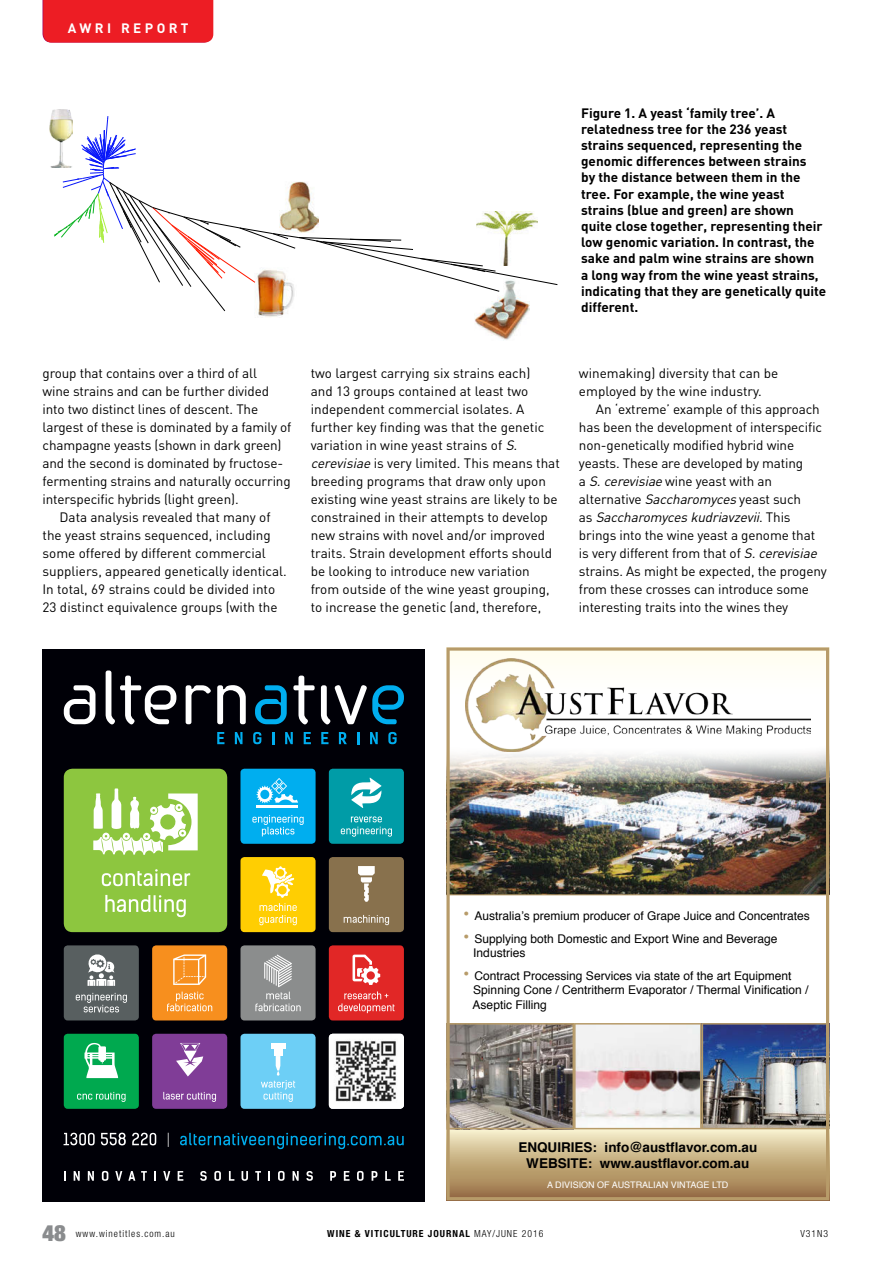
<style>
.page{position:relative;width:893px;height:1263px;background:#fff}
.page>*{position:absolute;margin:0;border:0;box-sizing:border-box;transform-origin:0 0}
.t1{font:900 condensed 22.5px "Helvetica Neue LT Std";color:#8a8c8e}
.Body_Copy{font:13.5px/18px "DIN";letter-spacing:-.01em;color:#000}
.t2{font:700 13.5px/16.2px "DIN";color:#000}
.t3{font:700 13.5px/16.5px "Helvetica";color:#000;text-align:center}
.SUBHEAD{font:700 13.5px "DIN";letter-spacing:.45em;color:#fff}
.SUBHEAD-2{font:700 13.5px "DIN";letter-spacing:.25em;color:#fff}
.t4{font:12px/14.4px "Helvetica";color:#000}
.t5{font:700 condensed 9.75px "Helvetica Neue LT Std";letter-spacing:.1em;color:#000}
.t6{font:300 condensed 9.75px "Helvetica Neue LT Std";letter-spacing:.1em;color:#000}
.t7{font:9px "Helvetica";color:#fff}
.s1{font-style:italic}
.s2{font-size:18px;color:#b79b69}
.s3{font-weight:300}
</style>
<div class="page">
<div style="left:43px;top:0;width:170px;height:43px;background:#ed1d24"></div>
<img style="left:500px;top:211px;width:37px;height:46px">
<img style="left:475px;top:286px;width:55px;height:55px">
<img style="left:50px;top:110px;width:21px;height:58px">
<img style="left:258px;top:312px;width:30px;height:5px">
<svg style="left:500px;top:257px;width:58px;height:29px"></svg>
<svg style="left:53px;top:116px;width:447px;height:196px"></svg>
<img style="left:446px;top:647px;width:383px;height:553px">
<hr style="left:446px;top:894px;width:383px;height:1px;background:#b79b69">
<div style="left:43px;top:649px;width:382px;height:553px;background:#000007"></div>
<svg style="left:64px;top:685px;width:31px;height:39px"></svg>
<svg style="left:106px;top:670px;width:70px;height:54px"></svg>
<svg style="left:186px;top:685px;width:25px;height:39px"></svg>
<svg style="left:217px;top:685px;width:29px;height:39px"></svg>
<svg style="left:293px;top:675px;width:22px;height:49px"></svg>
<svg style="left:217px;top:732px;width:7px;height:12px"></svg>
<svg style="left:235px;top:732px;width:7px;height:12px"></svg>
<svg style="left:253px;top:732px;width:8px;height:12px"></svg>
<svg style="left:272px;top:732px;width:2px;height:12px"></svg>
<svg style="left:285px;top:732px;width:8px;height:12px"></svg>
<svg style="left:304px;top:732px;width:7px;height:12px"></svg>
<svg style="left:321px;top:732px;width:7px;height:12px"></svg>
<svg style="left:339px;top:732px;width:8px;height:12px"></svg>
<svg style="left:357px;top:732px;width:2px;height:12px"></svg>
<svg style="left:370px;top:732px;width:8px;height:12px"></svg>
<svg style="left:388px;top:732px;width:9px;height:12px"></svg>
<svg style="left:255px;top:685px;width:32px;height:39px"></svg>
<svg style="left:321px;top:685px;width:83px;height:39px"></svg>
<svg style="left:64px;top:1171px;width:2px;height:10px"></svg>
<svg style="left:74px;top:1171px;width:6px;height:10px"></svg>
<svg style="left:88px;top:1171px;width:6px;height:10px"></svg>
<svg style="left:102px;top:1171px;width:6px;height:10px"></svg>
<svg style="left:115px;top:1171px;width:7px;height:10px"></svg>
<svg style="left:128px;top:1171px;width:7px;height:10px"></svg>
<svg style="left:141px;top:1171px;width:6px;height:10px"></svg>
<svg style="left:154px;top:1171px;width:2px;height:10px"></svg>
<svg style="left:163px;top:1171px;width:7px;height:10px"></svg>
<svg style="left:178px;top:1171px;width:5px;height:10px"></svg>
<svg style="left:200px;top:1171px;width:7px;height:10px"></svg>
<svg style="left:214px;top:1171px;width:7px;height:10px"></svg>
<svg style="left:229px;top:1171px;width:5px;height:10px"></svg>
<svg style="left:242px;top:1171px;width:6px;height:10px"></svg>
<svg style="left:255px;top:1171px;width:6px;height:10px"></svg>
<svg style="left:268px;top:1171px;width:2px;height:10px"></svg>
<svg style="left:278px;top:1171px;width:7px;height:10px"></svg>
<svg style="left:293px;top:1171px;width:6px;height:10px"></svg>
<svg style="left:306px;top:1171px;width:7px;height:10px"></svg>
<svg style="left:330px;top:1171px;width:6px;height:10px"></svg>
<svg style="left:344px;top:1171px;width:6px;height:10px"></svg>
<svg style="left:357px;top:1171px;width:7px;height:10px"></svg>
<svg style="left:372px;top:1171px;width:5px;height:10px"></svg>
<svg style="left:385px;top:1171px;width:6px;height:10px"></svg>
<svg style="left:398px;top:1171px;width:6px;height:10px"></svg>
<div style="left:152px;top:1034px;width:75px;height:75px;background:#803d97;border-radius:4px"></div>
<svg style="left:163px;top:1092px;width:53px;height:10px"></svg>
<svg style="left:176px;top:1043px;width:27px;height:33px"></svg>
<div style="left:240px;top:1034px;width:76px;height:75px;background:#6dcff6;border-radius:4px"></div>
<div style="left:271px;top:1043px;width:14px;height:5px;background:#fff"></div>
<div style="left:274px;top:1048px;width:8px;height:7px;background:#fff"></div>
<svg style="left:261px;top:1056px;width:34px;height:46px"></svg>
<img style="left:329px;top:1034px;width:75px;height:75px">
<div style="left:64px;top:1034px;width:75px;height:75px;background:#00a94f;border-radius:4px"></div>
<svg style="left:77px;top:1092px;width:49px;height:10px"></svg>
<svg style="left:85px;top:1043px;width:33px;height:35px"></svg>
<div style="left:329px;top:857px;width:75px;height:75px;background:#88714d;border-radius:4px"></div>
<svg style="left:344px;top:915px;width:45px;height:10px"></svg>
<svg style="left:358px;top:866px;width:17px;height:36px"></svg>
<div style="left:240px;top:857px;width:76px;height:75px;background:#ffce02;border-radius:4px"></div>
<svg style="left:259px;top:866px;width:38px;height:59px"></svg>
<div style="left:64px;top:769px;width:163px;height:163px;background:#8dc63f;border-radius:9px"></div>
<svg style="left:105px;top:895px;width:81px;height:22px"></svg>
<svg style="left:102px;top:869px;width:88px;height:17px"></svg>
<svg style="left:93px;top:788px;width:105px;height:67px"></svg>
<div style="left:64px;top:945px;width:75px;height:75px;background:#585f60;border-radius:4px"></div>
<svg style="left:88px;top:954px;width:27px;height:32px"></svg>
<svg style="left:76px;top:992px;width:51px;height:20px"></svg>
<div style="left:329px;top:945px;width:75px;height:75px;background:#e12726;border-radius:4px"></div>
<svg style="left:338px;top:991px;width:57px;height:22px"></svg>
<svg style="left:353px;top:954px;width:27px;height:31px"></svg>
<div style="left:152px;top:945px;width:75px;height:75px;background:#f78f1e;border-radius:4px"></div>
<svg style="left:167px;top:991px;width:45px;height:20px"></svg>
<svg style="left:173px;top:954px;width:33px;height:31px"></svg>
<div style="left:240px;top:945px;width:76px;height:75px;background:#8b8d8d;border-radius:4px"></div>
<svg style="left:255px;top:954px;width:46px;height:57px"></svg>
<div style="left:240px;top:769px;width:76px;height:75px;background:#00aeef;border-radius:4px"></div>
<svg style="left:252px;top:815px;width:52px;height:21px"></svg>
<svg style="left:256px;top:778px;width:42px;height:25px"></svg>
<hr style="left:256px;top:805px;width:42px;height:3px;background:#fff">
<svg style="left:180px;top:1132px;width:224px;height:17px"></svg>
<svg style="left:64px;top:1132px;width:105px;height:15px"></svg>
<div style="left:329px;top:769px;width:75px;height:75px;background:#009ca7;border-radius:4px"></div>
<svg style="left:341px;top:816px;width:51px;height:21px"></svg>
<svg style="left:351px;top:778px;width:31px;height:30px"></svg>
<p class="SUBHEAD-2" style="left:68px;top:19px;width:122px">AWRI REPORT</p>
<p class="SUBHEAD" style="left:58px;top:20px;width:141px">WINEMAKING</p>
<p class="t2" style="left:581px;top:104px;width:247px">Figure 1. A yeast ‘family tree’. A relatedness tree for the 236 yeast strains sequenced, representing the genomic differences between strains<br>by the distance between them in the tree. For example, the wine yeast strains (blue and green) are shown quite close together, representing their low genomic variation. In contrast, the sake and palm wine strains are shown<br>a long way from the wine yeast strains, indicating that they are genetically quite different.</p>
<p class="Body_Copy" style="left:43px;top:364px;width:250px">group that contains over a third of all<br>wine strains and can be further divided into two distinct lines of descent. The largest of these is dominated by a family of champagne yeasts (shown in dark green) and the second is dominated by fructose&shy;fermenting strains and naturally occurring interspecific hybrids (light green).</p>
<p class="Body_Copy" style="left:43px;top:508px;width:246px;text-indent:17px">Data analysis revealed that many of the yeast strains sequenced, including some offered by different commercial suppliers, appeared genetically identical.<br>In total, 69 strains could be divided into 23 distinct equivalence groups (with the</p>
<p class="Body_Copy" style="left:311px;top:364px;width:251px">two largest carrying six strains each)<br>and 13 groups contained at least two independent commercial isolates. A further key finding was that the genetic variation in wine yeast strains of <span class="s1">S. cerevisiae</span> is very limited. This means that breeding programs that draw only upon existing wine yeast strains are likely to be constrained in their attempts to develop new strains with novel and/or improved traits. Strain development efforts should be looking to introduce new variation from outside of the wine yeast grouping, to increase the genetic (and, therefore,</p>
<p class="Body_Copy" style="left:579px;top:364px;width:201px">winemaking) diversity that can be employed by the wine industry.</p>
<p class="Body_Copy" style="left:579px;top:400px;width:249px;text-indent:17px">An ‘extreme’ example of this approach has been the development of interspecific non-genetically modified hybrid wine yeasts. These are developed by mating<br>a <span class="s1">S.cerevisiae</span> wine yeast with an alternative <span class="s1">Saccharomyces</span>yeast such<br>a s <span class="s1">Saccharomyces kudriavzevii</span>. T h i s brings into the wine yeast a genome that is very different from that of <span class="s1">S.cerevisiae </span>strains. As might be expected, the progeny from these crosses can introduce some interesting traits into the wines they</p>
<p class="t4" style="left:463px;top:909px;width:348px"><span class="s2">•</span> Australia’s premium producer of Grape Juice and Concentrates</p>
<p class="t4" style="left:473px;top:932px;width:306px;text-indent:-10px"><span class="s2">•</span> Supplying both Domestic and Export Wine and Beverage<br>Industries</p>
<p class="t4" style="left:473px;top:969px;width:337px;text-indent:-9px"><span class="s2">•</span> Contract Processing Services via state of the art Equipment<br>Spinning Cone / Centritherm Evaporator / Thermal Vinification /<br>Aseptic Filling</p>
<p class="t3" style="left:518px;top:1139px;width:240px">ENQUIRIES: info@austflavor.com.au<br>WEBSITE: www.austflavor.com.au</p>
<p class="t7" style="left:547px;top:1178px;width:183px">A DIVISION OF AUSTRALIAN VINTAGE LTD</p>
<h1 class="t1" style="left:43px;top:1219px;width:25px">48</h1>
<p class="t6" style="left:76px;top:1228px;width:101px">www.winetitles.com.au</p>
<p class="t5" style="left:327px;top:1227px;width:218px">WINE &amp; VITICULTURE JOURNAL <span class="s3">MAY/JUNE 2016</span></p>
<p class="t6" style="left:800px;top:1228px;width:29px">V31N3</p>
</div>
